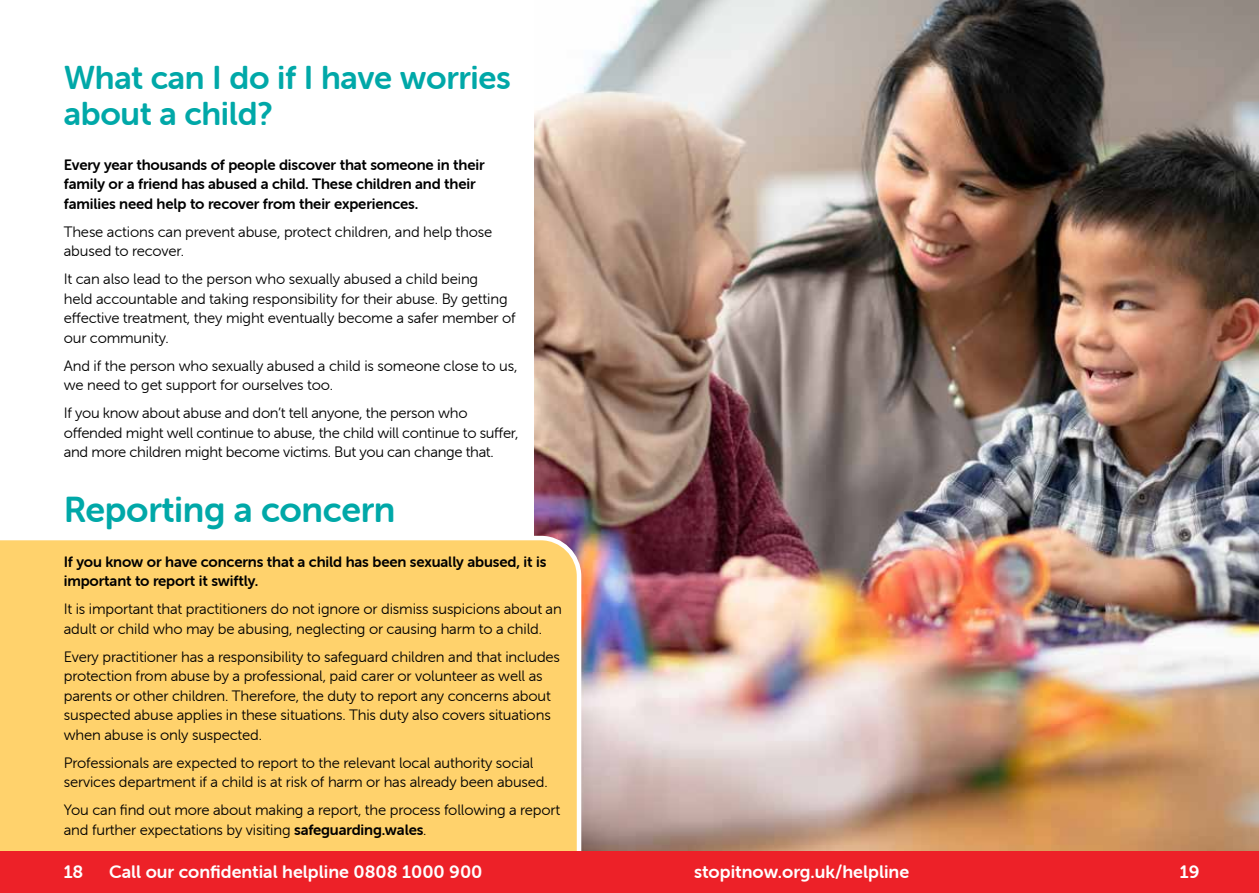
<style>
.page{position:relative;width:1259px;height:893px;background:#fff}
.page>*{position:absolute;margin:0;border:0;box-sizing:border-box;transform-origin:0 0}
.t1{font:36px "Museo Sans Rounded 700";letter-spacing:-.01em;color:#00a8a8}
.t2{font:33px/36px "Museo Sans Rounded 700";letter-spacing:-.01em;color:#00a8a8}
.t3{font:18px "Museo Sans Rounded 700";color:#fff}
.t4{font:15px/19.5px "Museo Sans Rounded 300";letter-spacing:-.01em;color:#000}
.t5{font:15px/19.5px "Museo Sans Rounded 700";letter-spacing:-.01em;color:#000}
.s1{font-family:"Museo Sans Rounded 700"}
</style>
<div class="page">
<img style="left:534px;top:0;width:725px;height:852px">
<div style="left:0;top:536px;width:581px;height:316px;background:#ffd26c"></div>
<div style="left:0;top:852px;width:1259px;height:41px;background:#ed2128"></div>
<h2 class="t2" style="left:64px;top:59px;width:448px">What can I do if I have worries about a child?</h2>
<p class="t5" style="left:64px;top:155px;width:422px">Every year thousands of people discover that someone in their family or a friend has abused a child. These children and their families need help to recover from their experiences.</p>
<p class="t4" style="left:64px;top:222px;width:430px">These actions can prevent abuse, protect children, and help those abused to recover.</p>
<p class="t4" style="left:64px;top:269px;width:453px">It can also lead to the person who sexually abused a child being<br>held accountable and taking responsibility for their abuse. By getting effective treatment, they might eventually become a safer member of our community.</p>
<p class="t4" style="left:64px;top:356px;width:455px">And if the person who sexually abused a child is someone close to us, we need to get support for ourselves too.</p>
<p class="t4" style="left:64px;top:403px;width:456px">If you know about abuse and don’t tell anyone, the person who offended might well continue to abuse, the child will continue to suffer, and more children might become victims. But you can change that.</p>
<h1 class="t1" style="left:64px;top:489px;width:333px">Reporting a concern</h1>
<p class="t5" style="left:64px;top:552px;width:484px">If you know or have concerns that a child has been sexually abused, it is important to report it swiftly.</p>
<p class="t4" style="left:64px;top:599px;width:499px">It is important that practitioners do not ignore or dismiss suspicions about an adult or child who may be abusing, neglecting or causing harm to a child.</p>
<p class="t4" style="left:64px;top:647px;width:498px">Every practitioner has a responsibility to safeguard children and that includes protection from abuse by a professional, paid carer or volunteer as well as parents or other children. Therefore, the duty to report any concerns about suspected abuse applies in these situations. This duty also covers situations when abuse is only suspected.</p>
<p class="t4" style="left:64px;top:753px;width:485px">Professionals are expected to report to the relevant local authority social services department if a child is at risk of harm or has already been abused.</p>
<p class="t4" style="left:64px;top:800px;width:498px">You can find out more about making a report, the process following a report and further expectations by visiting <span class="s1">safeguarding.wales</span>.</p>
<p class="t3" style="left:64px;top:862px;width:21px">18</p>
<p class="t3" style="left:109px;top:862px;width:375px">Call our confidential helpline 0808 1000 900</p>
<p class="t3" style="left:694px;top:862px;width:216px">stopitnow.org.uk/helpline</p>
<p class="t3" style="left:1180px;top:862px;width:21px">19</p>
</div>
